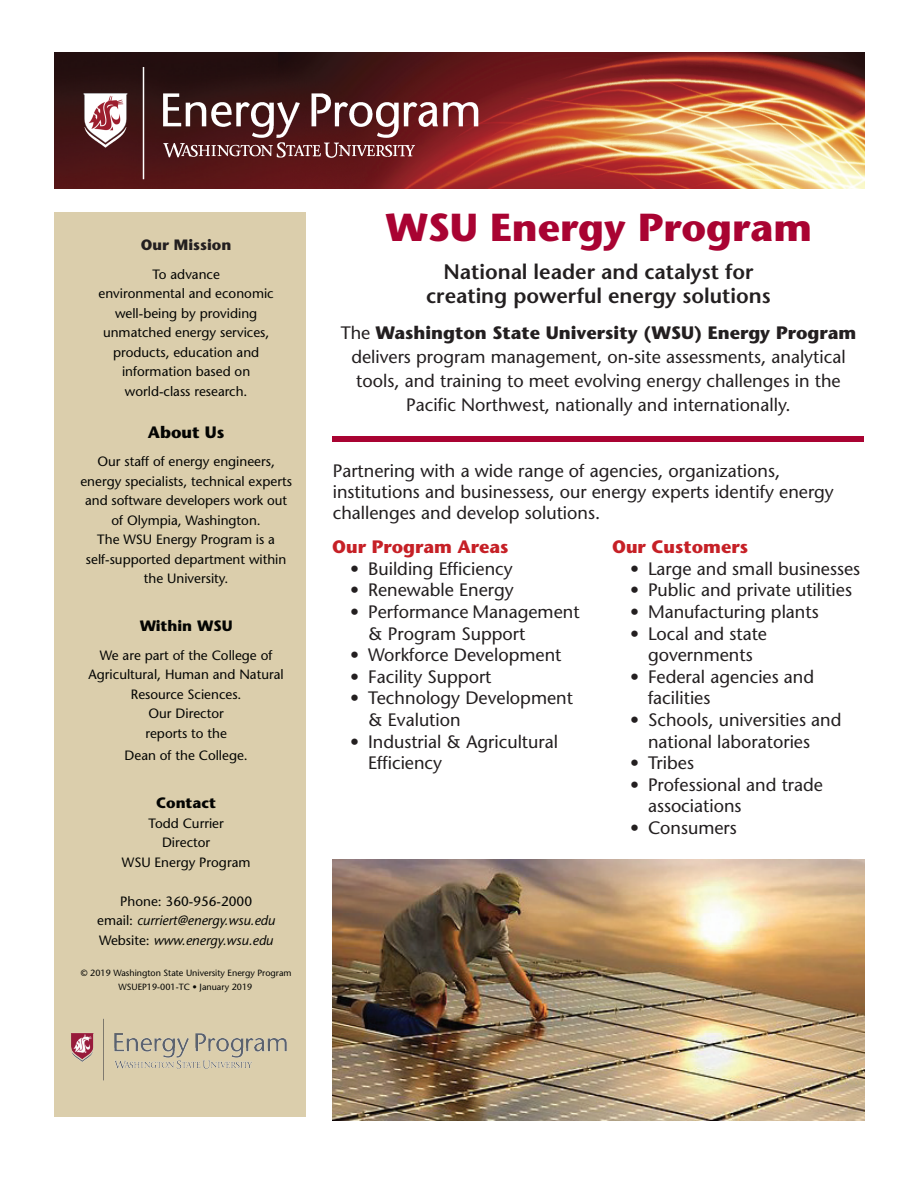
<style>
.page{position:relative;width:918px;height:1188px;background:#fff}
.page>*{position:absolute;margin:0;border:0;box-sizing:border-box;transform-origin:0 0}
.t1{font:700 39px "Stone Sans Std";color:#a90332}
.t2{font:600 21px/24px "Stone Sans Std";color:#231f20;text-align:center}
.t3{font:500 18px/21.6px "Stone Sans Std";color:#231f20}
.t4{font:700 18px "Stone Sans Std";color:#c62026}
.t5{font:700 16.5px "Stone Sans Std";color:#040503}
.t6{font:700 15px "Stone Sans Std";color:#040503}
.t7{font:700 15px "Stone Sans Std";color:#231f20}
.t8{font:500 13.5px/19.5px "Stone Sans Std";color:#040503;text-align:center}
.t9{font:italic 500 13.5px/19.5px "Stone Sans Std";color:#040503;text-align:center}
.t10{font:500 9px/13.5px "Stone Sans Std";color:#040503;text-align:center}
.s1{font-style:normal}
.s2{font-weight:700}
</style>
<div class="page">
<img style="left:54px;top:52px;width:810px;height:136px">
<div style="left:54px;top:213px;width:252px;height:904px;background:#dbceac"></div>
<div style="left:333px;top:436px;width:531px;height:6px;background:#a90332"></div>
<img style="left:71px;top:1018px;width:216px;height:63px">
<img style="left:76px;top:52px;width:409px;height:136px">
<img style="left:333px;top:859px;width:531px;height:261px">
<p class="t7" style="left:141px;top:236px;width:92px">Our Mission</p>
<p class="t8" style="left:99px;top:264px;width:177px">To advance<br>environmental and economic well-being by providing unmatched energy services, products, education and information based on world-class research.</p>
<p class="t5" style="left:148px;top:422px;width:78px">About Us</p>
<p class="t8" style="left:80px;top:452px;width:213px">Our staff of energy engineers, energy specialists, technical experts and software developers work out of Olympia, Washington.<br>The WSU Energy Program is a self-supported department within the University.</p>
<p class="t6" style="left:140px;top:617px;width:94px">Within WSU</p>
<p class="t8" style="left:89px;top:645px;width:197px">We are part of the College of<br>Agricultural, Human and Natural<br>Resource Sciences.<br>Our Director<br>reports to the</p>
<p class="t8" style="left:125px;top:746px;width:125px">Dean of the College.</p>
<p class="t6" style="left:156px;top:794px;width:62px">Contact</p>
<p class="t8" style="left:122px;top:813px;width:130px">Todd Currier<br>Director<br>WSU Energy Program</p>
<p class="t9" style="left:97px;top:891px;width:179px"><span class="s1">Phone: 360-956-2000<br>email:</span> curriert@energy.wsu.edu<br><span class="s1">Website:</span> www.energy.wsu.edu</p>
<p class="t10" style="left:81px;top:966px;width:212px">© 2019 Washington State University Energy Program<br>WSUEP19-001-TC • January 2019</p>
<h1 class="t1" style="left:385px;top:204px;width:428px">WSU Energy Program</h1>
<p class="t2" style="left:426px;top:259px;width:346px">National leader and catalyst for creating powerful energy solutions</p>
<p class="t3" style="left:341px;top:320px;width:517px;line-height:24px;text-align:center">The <span class="s2">Washington State University (WSU) Energy Program </span>delivers program management, on-site assessments, analytical tools, and training to meet evolving energy challenges in the Pacific Northwest, nationally and internationally.</p>
<p class="t3" style="left:333px;top:460px;width:503px;line-height:21px">Partnering with a wide range of agencies, organizations, institutions and businessess, our energy experts identify energy challenges and develop solutions.</p>
<p class="t4" style="left:612px;top:536px;width:138px">Our Customers</p>
<p class="t3" style="left:630px;top:558px;width:232px">• Large and small businesses</p>
<p class="t3" style="left:630px;top:579px;width:224px">• Public and private utilities</p>
<p class="t3" style="left:630px;top:601px;width:190px">• Manufacturing plants</p>
<p class="t3" style="left:630px;top:623px;width:139px;text-align:center">• Local and state governments</p>
<p class="t3" style="left:648px;top:666px;width:168px;text-indent:-18px">• Federal agencies and facilities</p>
<p class="t3" style="left:648px;top:709px;width:195px;text-indent:-18px">• Schools, universities and national laboratories</p>
<p class="t3" style="left:630px;top:752px;width:66px">• Tribes</p>
<p class="t3" style="left:648px;top:774px;width:176px;text-indent:-18px">• Professional and trade associations</p>
<p class="t3" style="left:630px;top:817px;width:108px">• Consumers</p>
<p class="t4" style="left:332px;top:536px;width:178px">Our Program Areas</p>
<p class="t3" style="left:350px;top:558px;width:164px">• Building Efficiency</p>
<p class="t3" style="left:350px;top:579px;width:165px">• Renewable Energy</p>
<p class="t3" style="left:368px;top:601px;width:213px;text-indent:-18px">• Performance Management &amp; Program Support</p>
<p class="t3" style="left:350px;top:644px;width:213px">• Workforce Development</p>
<p class="t3" style="left:350px;top:666px;width:143px">• Facility Support</p>
<p class="t3" style="left:368px;top:687px;width:206px;text-indent:-18px">• Technology Development &amp; Evalution</p>
<p class="t3" style="left:368px;top:731px;width:191px;text-indent:-18px">• Industrial &amp; Agricultural<br>Efficiency</p>
</div>
